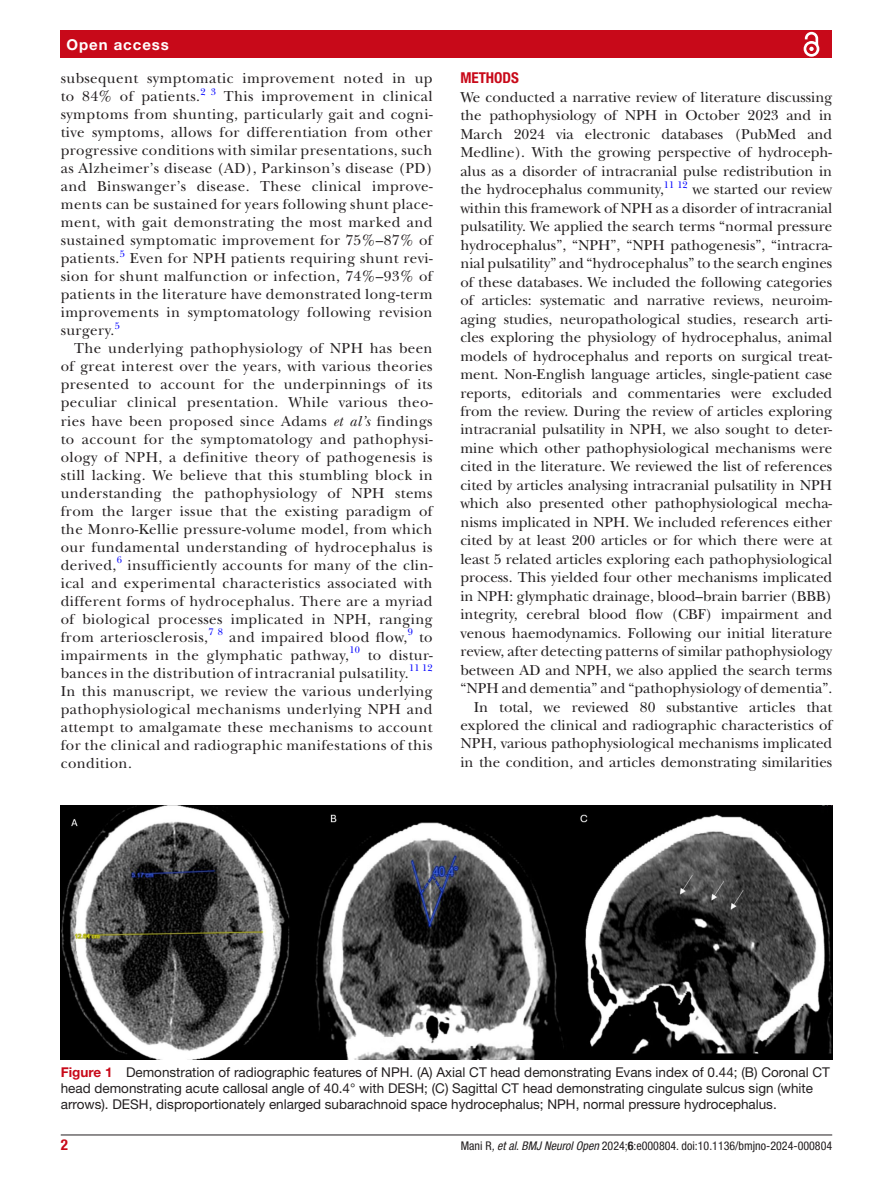
<style>
.page{position:relative;width:893px;height:1191px;background:#fff}
.page>*{position:absolute;margin:0;border:0;box-sizing:border-box;transform-origin:0 0}
.t1{font:15px/18.5px "New Baskerville";color:#231f20;text-align:justify}
.t2{font:15px/18.3px "New Baskerville";letter-spacing:.025em;color:#231f20}
.t3{font:700 15px "Helvetica Neue LT Std";letter-spacing:.065em;color:#fff}
.t4{font:700 condensed 15px "Helvetica Neue LT Std";color:#c80919}
.t5{font:13.5px/16.2px "Helvetica Neue LT Std";color:#231f20}
.t6{font:condensed 12px "Helvetica Neue LT Std";color:#231f20}
.t7{font:9.9px "New Baskerville";letter-spacing:.025em;color:#00f}
.s1{font-style:italic}
.s2{font-weight:700;color:#c80919}
.s3{font-weight:700}
</style>
<div class="page">
<hr style="left:61px;top:1134px;width:771px;height:1px;background:#231f20">
<div style="left:61px;top:31px;width:771px;height:27px;background:#c80919"></div>
<svg style="left:803px;top:31px;width:17px;height:26px"></svg>
<img style="left:61px;top:806px;width:771px;height:253px">
<p class="t3" style="left:66px;top:35px;width:104px">Open access</p>
<p class="t2" style="left:61px;top:69px;width:373px">subsequent symptomatic improvement noted in up to 84% of patients.</p>
<p class="t7" style="left:201px;top:86px;width:17px">2 3</p>
<p class="t1" style="left:61px;top:88px;width:373px;line-height:18px;text-indent:163px">This improvement in clinical symptoms from shunting, particularly gait and cogni&shy;tive symptoms, allows for differentiation from other progressive conditions with similar presentations, such as Alzheimer’s disease (AD), Parkinson’s disease (PD) and Binswanger’s disease. These clinical improve&shy;ments can be sustained for years following shunt place&shy;ment, with gait demonstrating the most marked and sustained symptomatic improvement for 75%–87% of patients.</p>
<p class="t7" style="left:120px;top:248px;width:7px">5</p>
<p class="t1" style="left:61px;top:250px;width:373px;line-height:18px;text-indent:69px">Even for NPH patients requiring shunt revi&shy;sion for shunt malfunction or infection, 74%–93% of patients in the literature have demonstrated long-term improvements in symptomatology following revision surgery.</p>
<p class="t7" style="left:115px;top:320px;width:7px">5</p>
<p class="t1" style="left:61px;top:340px;width:373px;line-height:18px;text-indent:14px">The underlying pathophysiology of NPH has been of great interest over the years, with various theories presented to account for the underpinnings of its peculiar clinical presentation. While various theo&shy;ries have been proposed since Adams <span class="s1">et al’s</span> findings to account for the symptomatology and pathophysi&shy;ology of NPH, a definitive theory of pathogenesis is still lacking. We believe that this stumbling block in understanding the pathophysiology of NPH stems from the larger issue that the existing paradigm of the Monro-Kellie pressure-volume model, from which our fundamental understanding of hydrocephalus is derived,<sup>6</sup> insufficiently accounts for many of the clin&shy;ical and experimental characteristics associated with different forms of hydrocephalus. There are a myriad of biological processes implicated in NPH, ranging from arteriosclerosis,</p>
<p class="t7" style="left:209px;top:626px;width:16px">7 8</p>
<p class="t2" style="left:229px;top:627px;width:179px">and impaired blood flow,</p>
<p class="t7" style="left:408px;top:626px;width:7px">9</p>
<p class="t1" style="left:419px;top:627px;width:15px">to</p>
<p class="t2" style="left:61px;top:645px;width:290px">impairments in the glymphatic pathway,</p>
<p class="t7" style="left:349px;top:644px;width:12px">10</p>
<p class="t2" style="left:61px;top:646px;width:373px;text-indent:307px">to distur&shy;bances in the distribution of intracranial pulsatility.</p>
<p class="t7" style="left:409px;top:662px;width:25px">11 12</p>
<p class="t1" style="left:61px;top:682px;width:373px;line-height:18px">In this manuscript, we review the various underlying pathophysiological mechanisms underlying NPH and attempt to amalgamate these mechanisms to account for the clinical and radiographic manifestations of this condition.</p>
<p class="t4" style="left:460px;top:69px;width:60px">METHODS</p>
<p class="t1" style="left:460px;top:88px;width:373px">We conducted a narrative review of literature discussing the pathophysiology of NPH in October 2023 and in March 2024 via electronic databases (PubMed and Medline). With the growing perspective of hydroceph&shy;alus as a disorder of intracranial pulse redistribution in the hydrocephalus community,</p>
<p class="t7" style="left:664px;top:179px;width:25px">11 12</p>
<p class="t1" style="left:460px;top:180px;width:373px;text-align:right">we started our review<br>within this framework of NPH as a disorder of intracranial pulsatility. We applied the search terms “normal pressure hydrocephalus”, “NPH”, “NPH pathogenesis”, “intracra&shy;nial pulsatility” and “hydrocephalus” to the search engines of these databases. We included the following categories of articles: systematic and narrative reviews, neuroim&shy;aging studies, neuropathological studies, research arti&shy;cles exploring the physiology of hydrocephalus, animal models of hydrocephalus and reports on surgical treat&shy;ment. Non-English language articles, single-patient case reports, editorials and commentaries were excluded from the review. During the review of articles exploring intracranial pulsatility in NPH, we also sought to deter&shy;mine which other pathophysiological mechanisms were cited in the literature. We reviewed the list of references cited by articles analysing intracranial pulsatility in NPH which also presented other pathophysiological mecha&shy;nisms implicated in NPH. We included references either cited by at least 200 articles or for which there were at least 5 related articles exploring each pathophysiological process. This yielded four other mechanisms implicated in NPH: glymphatic drainage, blood–brain barrier (BBB) integrity, cerebral blood flow (CBF) impairment and venous haemodynamics. Following our initial literature review, after detecting patterns of similar pathophysiology between AD and NPH, we also applied the search terms “NPH and dementia” and “pathophysiology of dementia”.<br>In total, we reviewed 80 substantive articles that explored the clinical and radiographic characteristics of NPH, various pathophysiological mechanisms implicated in the condition, and articles demonstrating similarities</p>
<p class="t5" style="left:61px;top:1063px;width:771px"><span class="s2">Figure 1</span> Demonstration of radiographic features of NPH. (A) Axial CT head demonstrating Evans index of 0.44; (B) Coronal CT head demonstrating acute callosal angle of 40.4° with DESH; (C) Sagittal CT head demonstrating cingulate sulcus sign (white arrows). DESH, disproportionately enlarged subarachnoid space hydrocephalus; NPH, normal pressure hydrocephalus.</p>
<p class="t4" style="left:61px;top:1135px;width:9px">2</p>
<p class="t6" style="left:461px;top:1138px;width:373px">Mani R<span class="s1">, et al</span>. <span class="s1">BMJ Neurol Open</span> 2024;<span class="s3">6</span>:e000804. doi:10.1136/bmjno-2024-000804</p>
</div>
